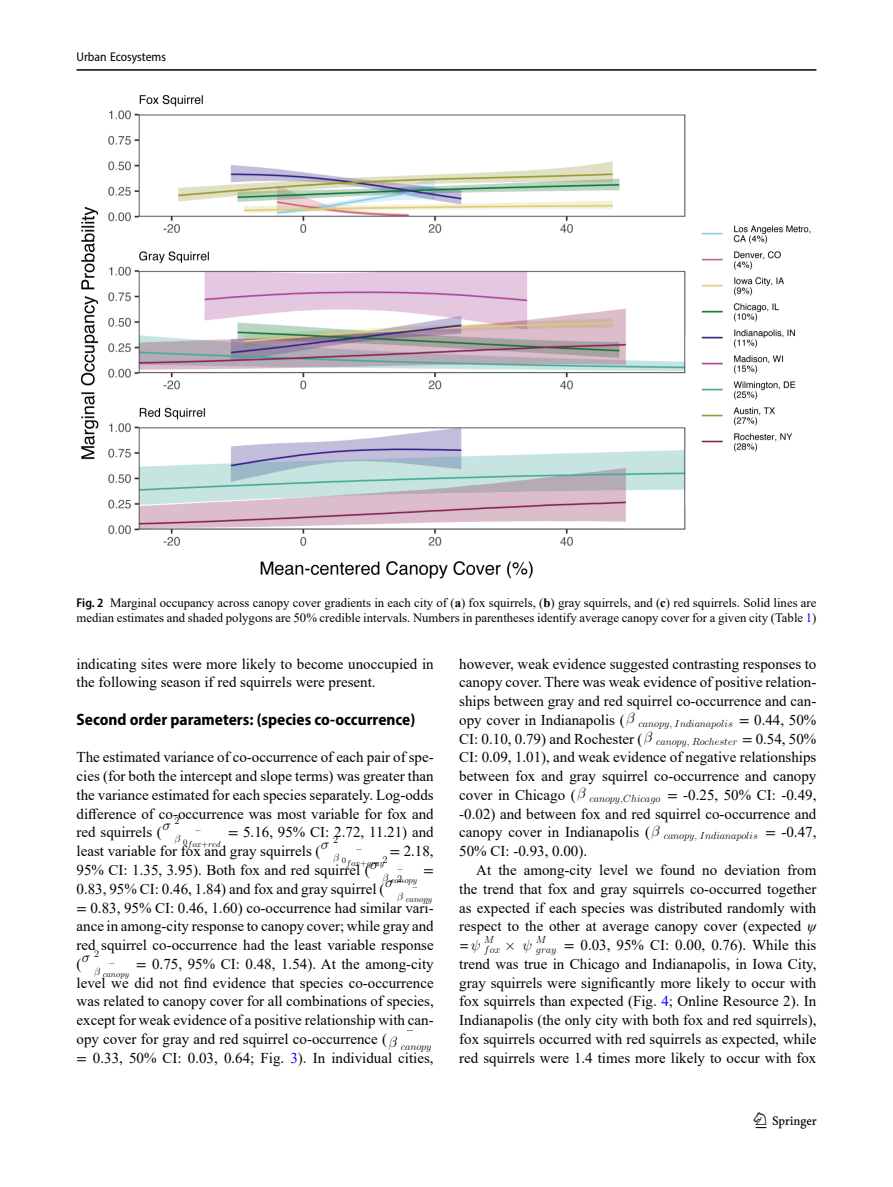
<style>
.page{position:relative;width:893px;height:1187px;background:#fff}
.page>*{position:absolute;margin:0;border:0;box-sizing:border-box;transform-origin:0 0}
.t1{font:22.5px "Springnew";color:#000}
.Head_2{font:700 semi-condensed 16.5px "Myriad Pro";color:#000}
.Body_Text{font:15px/18.8px "Times New Roman";color:#000;text-align:justify}
.Body_Text_Indent{font:15px/18.8px "Times New Roman";color:#000;text-align:justify}
.Body_Text-2{font:15px "STIX";color:#000}
.t2{font:14.85px "CMMI12";color:#000}
.Figure_Caption{font:12.75px/15px "Times New Roman";color:#000}
.t3{font:semi-condensed 12.75px "Myriad Pro";color:#000}
.t4{font:10.35px/16.8px "CMMI12";color:#000;text-align:center}
.t5{font:8.55px/14.7px "CMMI10";color:#000;text-align:center}
.s1{font-family:"Myriad Pro";font-weight:600;font-stretch:semi-condensed}
.s2{font-weight:700}
.s3{color:#00f}
.s4{font-family:"CMSY10"}
.s5{font-family:"CMR10"}
.s6{font-family:"STIX"}
.s7{font-style:italic}
.s8{font-family:"STIX";font-style:italic}
.s9{font-family:"CMMI12";font-size:14.85px}
</style>
<div class="page">
<hr style="left:77px;top:69px;width:739px;height:2px;background:#000">
<img style="left:80px;top:94px;width:731px;height:485px">
<p class="t3" style="left:77px;top:49px;width:91px">Urban Ecosystems</p>
<p class="Figure_Caption" style="left:77px;top:595px;width:741px"><span class="s1">Fig. 2</span> Marginal occupancy across canopy cover gradients in each city of (<span class="s2">a</span>) fox squirrels, (<span class="s2">b</span>) gray squirrels, and (<span class="s2">c</span>) red squirrels. Solid lines are median estimates and shaded polygons are 50% credible intervals. Numbers in parentheses identify average canopy cover for a given city (Table <span class="s3">1</span>)</p>
<p class="Body_Text" style="left:77px;top:653px;width:359px">indicating sites were more likely to become unoccupied in the following season if red squirrels were present.</p>
<p class="Head_2" style="left:77px;top:708px;width:340px">Second order parameters: (species co-occurrence)</p>
<p class="Body_Text" style="left:77px;top:747px;width:359px">The estimated variance of co-occurrence of each pair of spe&shy;cies (for both the intercept and slope terms) was greater than the variance estimated for each species separately. Log-odds difference of co-occurrence was most variable for fox and red squirrels (</p>
<p class="t2" style="left:162px;top:818px;width:19px">σ <sup>2</sup></p>
<p class="t5" style="left:175px;top:823px;width:48px"><span class="s4">−<br></span><sup>β</sup> <sup>0</sup>fox<span class="s5">+</span>red</p>
<p class="Body_Text" style="left:77px;top:822px;width:359px;text-indent:151px"><span class="s6">=</span> 5.16, 95% CI: 2.72, 11.21) and least variable for fox and gray squirrels (</p>
<p class="t2" style="left:321px;top:837px;width:19px">σ <sup>2</sup></p>
<p class="t5" style="left:333px;top:842px;width:52px"><span class="s4">−<br></span><sup>β</sup> <sup>0</sup>fox<span class="s5">+</span>gray</p>
<p class="Body_Text" style="left:390px;top:841px;width:45px"><span class="s6">=</span> 2.18,</p>
<p class="Body_Text" style="left:77px;top:860px;width:295px">95% CI: 1.35, 3.95). Both fox and red squirrel (</p>
<p class="t2" style="left:370px;top:857px;width:19px">σ <sup>2</sup></p>
<p class="t5" style="left:382px;top:863px;width:36px;line-height:11.6px"><span class="s4">−<br></span><sup>β</sup> canopy</p>
<p class="Body_Text-2" style="left:423px;top:859px;width:12px">=</p>
<p class="Body_Text" style="left:77px;top:878px;width:309px">0.83, 95% CI: 0.46, 1.84) and fox and gray squirrel (</p>
<p class="t2" style="left:385px;top:876px;width:19px">σ <sup>2</sup></p>
<p class="t5" style="left:397px;top:882px;width:36px;line-height:11.6px"><span class="s4">−<br></span><sup>β</sup> canopy</p>
<p class="Body_Text" style="left:77px;top:897px;width:359px"><span class="s6">=</span> 0.83, 95% CI: 0.46, 1.60) co-occurrence had similar vari&shy;ance in among-city response to canopy cover; while gray and red squirrel co-occurrence had the least variable response (</p>
<p class="t2" style="left:82px;top:951px;width:19px">σ <sup>2</sup></p>
<p class="t5" style="left:94px;top:967px;width:36px"><sup>β</sup> canopy</p>
<p class="Body_Text" style="left:77px;top:953px;width:359px;text-indent:60px"><span class="s6">=</span> 0.75, 95% CI: 0.48, 1.54). At the among-city level we did not find evidence that species co-occurrence was related to canopy cover for all combinations of species, except for weak evidence of a positive relationship with can&shy;opy cover for gray and red squirrel co-occurrence (</p>
<p class="t4" style="left:388px;top:1022px;width:44px"><span class="s4">−<br></span><sup>β</sup> canopy</p>
<p class="Body_Text" style="left:77px;top:1047px;width:359px"><span class="s6">=</span> 0.33, 50% CI: 0.03, 0.64; Fig. <span class="s3">3</span>). In individual cities,</p>
<p class="Body_Text" style="left:459px;top:653px;width:359px">however, weak evidence suggested contrasting responses to canopy cover. There was weak evidence of positive relation&shy;ships between gray and red squirrel co-occurrence and can&shy;opy cover in Indianapolis (</p>
<p class="t4" style="left:626px;top:715px;width:108px"><sup>β</sup> canopy, Indianapolis</p>
<p class="Body_Text" style="left:739px;top:710px;width:79px"><span class="s6">=</span> 0.44, 50%</p>
<p class="Body_Text" style="left:459px;top:728px;width:185px">CI: 0.10, 0.79) and Rochester (</p>
<p class="t4" style="left:644px;top:734px;width:95px"><sup>β</sup> canopy, Rochester</p>
<p class="Body_Text" style="left:459px;top:728px;width:359px;text-indent:283px"><span class="s6">=</span> 0.54, 50% CI: 0.09, 1.01), and weak evidence of negative relationships between fox and gray squirrel co-occurrence and canopy cover in Chicago (</p>
<p class="t4" style="left:577px;top:790px;width:85px"><sup>β</sup> canopy,Chicago</p>
<p class="Body_Text" style="left:459px;top:785px;width:359px;text-indent:208px"><span class="s6">=</span> -0.25, 50% CI: -0.49, -0.02) and between fox and red squirrel co-occurrence and canopy cover in Indianapolis (</p>
<p class="t4" style="left:651px;top:828px;width:108px"><sup>β</sup> canopy, Indianapolis</p>
<p class="Body_Text" style="left:765px;top:822px;width:53px"><span class="s6">=</span> -0.47,</p>
<p class="Body_Text" style="left:459px;top:841px;width:129px">50% CI: -0.93, 0.00).</p>
<p class="Body_Text_Indent" style="left:459px;top:860px;width:359px;text-indent:17px">At the among-city level we found no deviation from the trend that fox and gray squirrels co-occurred together as expected if each species was distributed randomly with respect to the other at average canopy cover (expected <span class="s7">ψ </span><span class="s8">=</span><span class="s9">ψ</span> <sup>M</sup></p>
<p class="t4" style="left:484px;top:942px;width:63px">fox<sup>×</sup><sup>ψ</sup>M</p>
<p class="Body_Text_Indent" style="left:459px;top:935px;width:359px;text-indent:105px"><span class="s6">=</span> 0.03, 95% CI: 0.00, 0.76). While this trend was true in Chicago and Indianapolis, in Iowa City, gray squirrels were significantly more likely to occur with fox squirrels than expected (Fig. <span class="s3">4</span>; Online Resource 2). In Indianapolis (the only city with both fox and red squirrels), fox squirrels occurred with red squirrels as expected, while red squirrels were 1.4 times more likely to occur with fox</p>
<p class="t4" style="left:536px;top:942px;width:22px">gray</p>
<h1 class="t1" style="left:756px;top:1107px;width:63px">1 3</h1>
</div>
